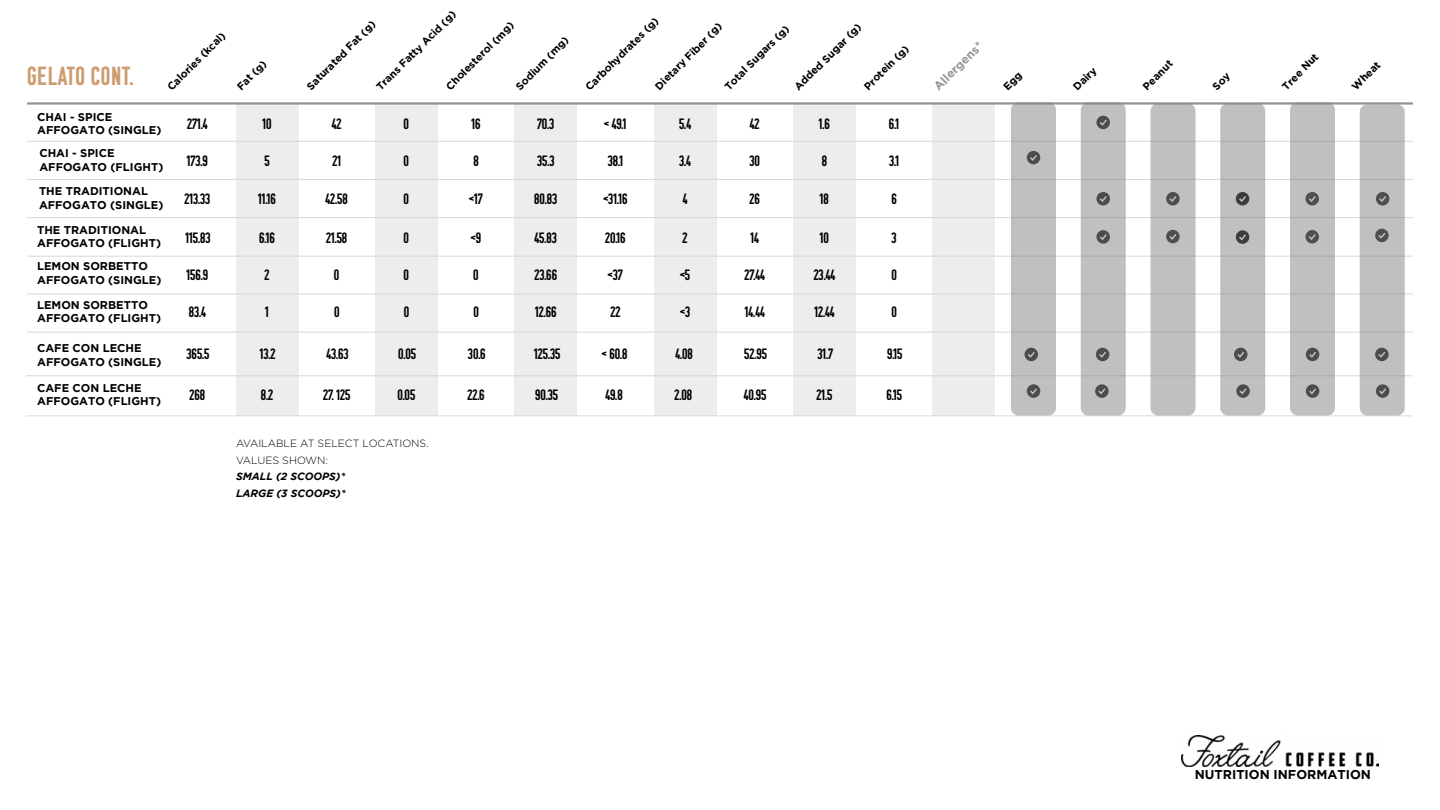
<style>
.page{position:relative;width:1440px;height:810px;background:#fff}
.page>*{position:absolute;margin:0;border:0;box-sizing:border-box;transform-origin:0 0}
.t1{font:26.25px "Komu B";letter-spacing:.03em;color:#cd9d71}
.t2{font:15px "Komu B";color:#000}
.t3{font:700 12.75px "Gotham";color:#000}
.t4{font:700 12px "Gotham";color:#95979a}
.t5{font:700 11.25px/13.5px "Gotham";color:#000}
.t6{font:700 10.5px "Gotham";color:#000}
.t7{font:300 10.5px/16.5px "Gotham";color:#000}
.t8{font:italic 700 10.5px/16.5px "Gotham";color:#000}
</style>
<div class="page">
<div style="left:236px;top:103px;width:62px;height:313px;background:#eceded"></div>
<div style="left:375px;top:103px;width:63px;height:313px;background:#eceded"></div>
<div style="left:515px;top:103px;width:62px;height:313px;background:#eceded"></div>
<div style="left:654px;top:103px;width:62px;height:313px;background:#eceded"></div>
<div style="left:793px;top:103px;width:63px;height:313px;background:#eceded"></div>
<div style="left:933px;top:103px;width:62px;height:313px;background:#eceded"></div>
<hr style="left:27px;top:102px;width:1386px;height:3px;background:#989190">
<hr style="left:27px;top:141px;width:1386px;height:1px;background:#dad6d6">
<hr style="left:27px;top:179px;width:1386px;height:1px;background:#dad6d6">
<hr style="left:27px;top:217px;width:1386px;height:1px;background:#dad6d6">
<hr style="left:27px;top:294px;width:1386px;height:1px;background:#dad6d6">
<hr style="left:27px;top:332px;width:1386px;height:1px;background:#dad6d6">
<hr style="left:26px;top:375px;width:1386px;height:1px;background:#dad6d6">
<hr style="left:26px;top:415px;width:1386px;height:1px;background:#dad6d6">
<hr style="left:27px;top:256px;width:1386px;height:1px;background:#dad6d6">
<div style="left:1081px;top:102px;width:45px;height:313px;background:#bfc0c1;border-radius:8px"></div>
<div style="left:1011px;top:102px;width:45px;height:313px;background:#bfc0c1;border-radius:8px"></div>
<div style="left:1150px;top:103px;width:46px;height:313px;background:#bfc0c1;border-radius:8px"></div>
<div style="left:1220px;top:103px;width:45px;height:313px;background:#bfc0c1;border-radius:8px"></div>
<div style="left:1290px;top:102px;width:45px;height:313px;background:#bfc0c1;border-radius:8px"></div>
<div style="left:1360px;top:104px;width:45px;height:312px;background:#bfc0c1;border-radius:8px"></div>
<img style="left:1182px;top:735px;width:196px;height:31px">
<svg style="left:1096px;top:192px;width:14px;height:13px"></svg>
<svg style="left:1236px;top:192px;width:13px;height:13px"></svg>
<svg style="left:1166px;top:192px;width:14px;height:13px"></svg>
<svg style="left:1305px;top:192px;width:14px;height:13px"></svg>
<svg style="left:1376px;top:192px;width:13px;height:13px"></svg>
<svg style="left:1375px;top:229px;width:14px;height:13px"></svg>
<svg style="left:1027px;top:151px;width:13px;height:13px"></svg>
<svg style="left:1096px;top:116px;width:14px;height:13px"></svg>
<svg style="left:1027px;top:384px;width:13px;height:14px"></svg>
<svg style="left:1025px;top:348px;width:13px;height:13px"></svg>
<svg style="left:1095px;top:384px;width:14px;height:14px"></svg>
<svg style="left:1096px;top:348px;width:13px;height:13px"></svg>
<svg style="left:1236px;top:384px;width:14px;height:14px"></svg>
<svg style="left:1234px;top:348px;width:14px;height:13px"></svg>
<svg style="left:1306px;top:384px;width:13px;height:14px"></svg>
<svg style="left:1306px;top:348px;width:13px;height:13px"></svg>
<svg style="left:1376px;top:384px;width:13px;height:14px"></svg>
<svg style="left:1375px;top:348px;width:14px;height:13px"></svg>
<svg style="left:1096px;top:230px;width:14px;height:14px"></svg>
<svg style="left:1236px;top:230px;width:13px;height:14px"></svg>
<svg style="left:1166px;top:230px;width:14px;height:13px"></svg>
<svg style="left:1305px;top:230px;width:14px;height:14px"></svg>
<h1 class="t1" style="left:27px;top:62px;width:108px">GELATO CONT.</h1>
<p class="t6" style="left:165px;top:84px;width:79px;rotate:-45deg">Calories (kcal)</p>
<p class="t5" style="left:37px;top:110px;width:126px">CHAI - SPICE<br>AFFOGATO (SINGLE)</p>
<p class="t5" style="left:39px;top:146px;width:125px">CHAI - SPICE<br>AFFOGATO (FLIGHT)</p>
<p class="t5" style="left:39px;top:184px;width:126px">THE TRADITIONAL<br>AFFOGATO (SINGLE)</p>
<p class="t2" style="left:187px;top:115px;width:22px">271.4</p>
<p class="t2" style="left:187px;top:153px;width:23px">173.9</p>
<p class="t2" style="left:184px;top:190px;width:27px">213.33</p>
<p class="t6" style="left:234px;top:84px;width:39px;rotate:-45deg">Fat (g)</p>
<p class="t2" style="left:262px;top:115px;width:11px">10</p>
<p class="t2" style="left:264px;top:153px;width:7px">5</p>
<p class="t2" style="left:258px;top:190px;width:19px">11.16</p>
<p class="t6" style="left:304px;top:84px;width:94px;rotate:-45deg">Saturated Fat (g)</p>
<p class="t6" style="left:374px;top:84px;width:109px;rotate:-45deg">Trans Fatty Acid (g)</p>
<p class="t6" style="left:443px;top:84px;width:93px;rotate:-45deg">Cholesterol (mg)</p>
<p class="t6" style="left:513px;top:84px;width:72px;rotate:-45deg">Sodium (mg)</p>
<p class="t2" style="left:332px;top:115px;width:11px">42</p>
<p class="t2" style="left:332px;top:153px;width:10px">21</p>
<p class="t2" style="left:326px;top:190px;width:24px">42.58</p>
<p class="t2" style="left:404px;top:115px;width:7px">0</p>
<p class="t2" style="left:404px;top:153px;width:7px">0</p>
<p class="t2" style="left:404px;top:190px;width:7px">0</p>
<p class="t2" style="left:472px;top:115px;width:11px">16</p>
<p class="t2" style="left:473px;top:153px;width:7px">8</p>
<p class="t2" style="left:469px;top:190px;width:15px">&lt;17</p>
<p class="t2" style="left:537px;top:115px;width:19px">70.3</p>
<p class="t2" style="left:537px;top:153px;width:19px">35.3</p>
<p class="t2" style="left:534px;top:190px;width:25px">80.83</p>
<p class="t6" style="left:583px;top:84px;width:100px;rotate:-45deg">Carbohydrates (g)</p>
<p class="t6" style="left:652px;top:84px;width:91px;rotate:-45deg">Dietary Fiber (g)</p>
<p class="t6" style="left:722px;top:84px;width:88px;rotate:-45deg">Total Sugars (g)</p>
<p class="t6" style="left:792px;top:84px;width:91px;rotate:-45deg">Added Sugar (g)</p>
<p class="t6" style="left:862px;top:84px;width:60px;rotate:-45deg">Protein (g)</p>
<p class="t4" style="left:931px;top:83px;width:65px;rotate:-45deg">Allergens*</p>
<p class="t2" style="left:604px;top:115px;width:24px">&lt; 49.1</p>
<p class="t2" style="left:608px;top:153px;width:17px">38.1</p>
<p class="t2" style="left:603px;top:190px;width:25px">&lt;31.16</p>
<p class="t2" style="left:679px;top:115px;width:13px">5.4</p>
<p class="t2" style="left:679px;top:153px;width:13px">3.4</p>
<p class="t2" style="left:683px;top:190px;width:6px">4</p>
<p class="t2" style="left:750px;top:115px;width:11px">42</p>
<p class="t2" style="left:749px;top:153px;width:12px">30</p>
<p class="t2" style="left:750px;top:190px;width:12px">26</p>
<p class="t2" style="left:819px;top:115px;width:12px">1.6</p>
<p class="t2" style="left:822px;top:153px;width:7px">8</p>
<p class="t2" style="left:820px;top:190px;width:10px">18</p>
<p class="t2" style="left:889px;top:115px;width:12px">6.1</p>
<p class="t2" style="left:889px;top:153px;width:12px">3.1</p>
<p class="t2" style="left:891px;top:190px;width:7px">6</p>
<p class="t5" style="left:37px;top:223px;width:125px">THE TRADITIONAL<br>AFFOGATO (FLIGHT)</p>
<p class="t2" style="left:186px;top:229px;width:26px">115.83</p>
<p class="t2" style="left:259px;top:229px;width:17px">6.16</p>
<p class="t2" style="left:326px;top:229px;width:23px">21.58</p>
<p class="t2" style="left:404px;top:229px;width:7px">0</p>
<p class="t2" style="left:471px;top:229px;width:12px">&lt;9</p>
<p class="t2" style="left:535px;top:229px;width:24px">45.83</p>
<p class="t2" style="left:605px;top:229px;width:22px">20.16</p>
<p class="t2" style="left:683px;top:229px;width:6px">2</p>
<p class="t2" style="left:751px;top:229px;width:10px">14</p>
<p class="t2" style="left:820px;top:229px;width:11px">10</p>
<p class="t2" style="left:892px;top:229px;width:7px">3</p>
<p class="t5" style="left:37px;top:259px;width:126px">LEMON SORBETTO<br>AFFOGATO (SINGLE)</p>
<p class="t5" style="left:37px;top:297px;width:125px">LEMON SORBETTO<br>AFFOGATO (FLIGHT)</p>
<p class="t5" style="left:37px;top:341px;width:126px">CAFE CON LECHE<br>AFFOGATO (SINGLE)</p>
<p class="t5" style="left:37px;top:381px;width:125px">CAFE CON LECHE<br>AFFOGATO (FLIGHT)</p>
<p class="t2" style="left:186px;top:267px;width:23px">156.9</p>
<p class="t2" style="left:189px;top:303px;width:19px">83.4</p>
<p class="t2" style="left:187px;top:345px;width:24px">365.5</p>
<p class="t2" style="left:190px;top:386px;width:17px">268</p>
<p class="t2" style="left:265px;top:267px;width:6px">2</p>
<p class="t2" style="left:265px;top:303px;width:5px">1</p>
<p class="t2" style="left:334px;top:267px;width:7px">0</p>
<p class="t2" style="left:334px;top:303px;width:7px">0</p>
<p class="t2" style="left:404px;top:267px;width:7px">0</p>
<p class="t2" style="left:404px;top:303px;width:7px">0</p>
<p class="t2" style="left:260px;top:345px;width:17px">13.2</p>
<p class="t2" style="left:326px;top:345px;width:24px">43.63</p>
<p class="t2" style="left:398px;top:345px;width:19px">0.05</p>
<p class="t2" style="left:261px;top:386px;width:14px">8.2</p>
<p class="t2" style="left:323px;top:386px;width:29px">27. 125</p>
<p class="t2" style="left:397px;top:386px;width:19px">0.05</p>
<p class="t7" style="left:236px;top:435px;width:194px">AVAILABLE AT SELECT LOCATIONS.<br>VALUES SHOWN:</p>
<p class="t8" style="left:236px;top:468px;width:111px">SMALL (2 SCOOPS)*<br>LARGE (3 SCOOPS)*</p>
<p class="t2" style="left:473px;top:267px;width:7px">0</p>
<p class="t2" style="left:473px;top:303px;width:7px">0</p>
<p class="t2" style="left:468px;top:345px;width:19px">30.6</p>
<p class="t2" style="left:467px;top:386px;width:19px">22.6</p>
<p class="t2" style="left:534px;top:267px;width:24px">23.66</p>
<p class="t2" style="left:535px;top:303px;width:23px">12.66</p>
<p class="t2" style="left:608px;top:267px;width:16px">&lt;37</p>
<p class="t2" style="left:611px;top:303px;width:11px">22</p>
<p class="t2" style="left:680px;top:267px;width:12px">&lt;5</p>
<p class="t2" style="left:680px;top:303px;width:11px">&lt;3</p>
<p class="t2" style="left:534px;top:345px;width:28px">125.35</p>
<p class="t2" style="left:602px;top:345px;width:27px">&lt; 60.8</p>
<p class="t2" style="left:675px;top:345px;width:19px">4.08</p>
<p class="t2" style="left:535px;top:386px;width:25px">90.35</p>
<p class="t2" style="left:605px;top:386px;width:19px">49.8</p>
<p class="t2" style="left:675px;top:386px;width:19px">2.08</p>
<p class="t2" style="left:745px;top:267px;width:22px">27.44</p>
<p class="t2" style="left:745px;top:303px;width:21px">14.44</p>
<p class="t2" style="left:814px;top:267px;width:23px">23.44</p>
<p class="t2" style="left:814px;top:303px;width:22px">12.44</p>
<p class="t2" style="left:744px;top:345px;width:24px">52.95</p>
<p class="t2" style="left:817px;top:345px;width:17px">31.7</p>
<p class="t2" style="left:744px;top:386px;width:24px">40.95</p>
<p class="t2" style="left:817px;top:386px;width:17px">21.5</p>
<p class="t2" style="left:891px;top:267px;width:7px">0</p>
<p class="t2" style="left:891px;top:303px;width:7px">0</p>
<p class="t2" style="left:887px;top:345px;width:17px">9.15</p>
<p class="t2" style="left:886px;top:386px;width:17px">6.15</p>
<p class="t6" style="left:1071px;top:84px;width:30px;rotate:-45deg">Dairy</p>
<p class="t6" style="left:1140px;top:84px;width:39px;rotate:-45deg">Peanut</p>
<p class="t6" style="left:1280px;top:84px;width:48px;rotate:-45deg">Tree Nut</p>
<p class="t6" style="left:1349px;top:84px;width:37px;rotate:-45deg">Wheat</p>
<p class="t3" style="left:1195px;top:767px;width:178px">NUTRITION INFORMATION</p>
</div>
